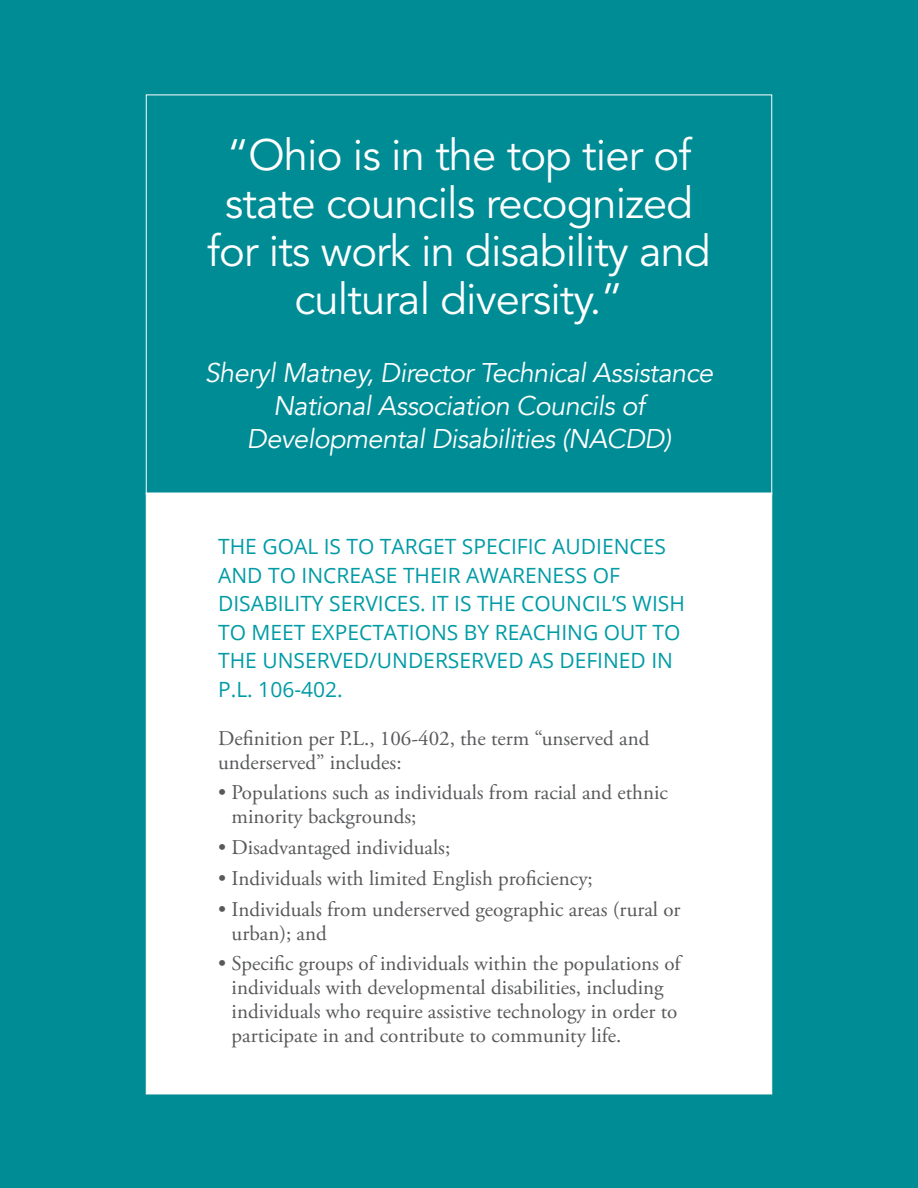
<style>
.page{position:relative;width:918px;height:1188px;background:#008c95}
.page>*{position:absolute;margin:0;border:0;box-sizing:border-box;transform-origin:0 0}
.t1{font:43.5px/48px "Avenir LT Std";letter-spacing:-.02em;color:#fff;text-align:center}
.t2{font:italic 27px/33px "Avenir";letter-spacing:-.02em;color:#fff;text-align:center}
.t3{font:21px/24px "Adobe Garamond Pro";color:#58595b}
.t4{font:21px/28.5px "Open Sans";color:#009ba5}
</style>
<div class="page">
<div style="left:146px;top:493px;width:626px;height:601px;background:#fff;border:1px solid #fff"></div>
<h1 class="t1" style="left:207px;top:133px;width:505px">“Ohio is in the top tier of state councils recognized for its work in disability and cultural diversity.”</h1>
<p class="t2" style="left:205px;top:357px;width:510px">Sheryl Matney, Director Technical Assistance<br>National Association Councils of<br>Developmental Disabilities (NACDD)</p>
<p class="t4" style="left:218px;top:532px;width:468px">THE GOAL IS TO TARGET SPECIFIC AUDIENCES AND TO INCREASE THEIR AWARENESS OF DISABILITY SERVICES. IT IS THE COUNCIL’S WISH TO MEET EXPECTATIONS BY REACHING OUT TO THE UNSERVED/UNDERSERVED AS DEFINED IN P.L. 106-402.</p>
<p class="t3" style="left:218px;top:727px;width:433px">Definition per P.L., 106-402, the term “unserved and underserved” includes:</p>
<p class="t3" style="left:232px;top:782px;width:438px;text-indent:-14px">• Populations such as individuals from racial and ethnic minority backgrounds;</p>
<p class="t3" style="left:218px;top:836px;width:234px">• Disadvantaged individuals;</p>
<p class="t3" style="left:218px;top:867px;width:376px">• Individuals with limited English proficiency;</p>
<p class="t3" style="left:232px;top:898px;width:450px;text-indent:-14px">• Individuals from underserved geographic areas (rural or urban); and</p>
<p class="t3" style="left:232px;top:953px;width:450px;text-indent:-14px">• Specific groups of individuals within the populations of individuals with developmental disabilities, including individuals who require assistive technology in order to participate in and contribute to community life.</p>
</div>
